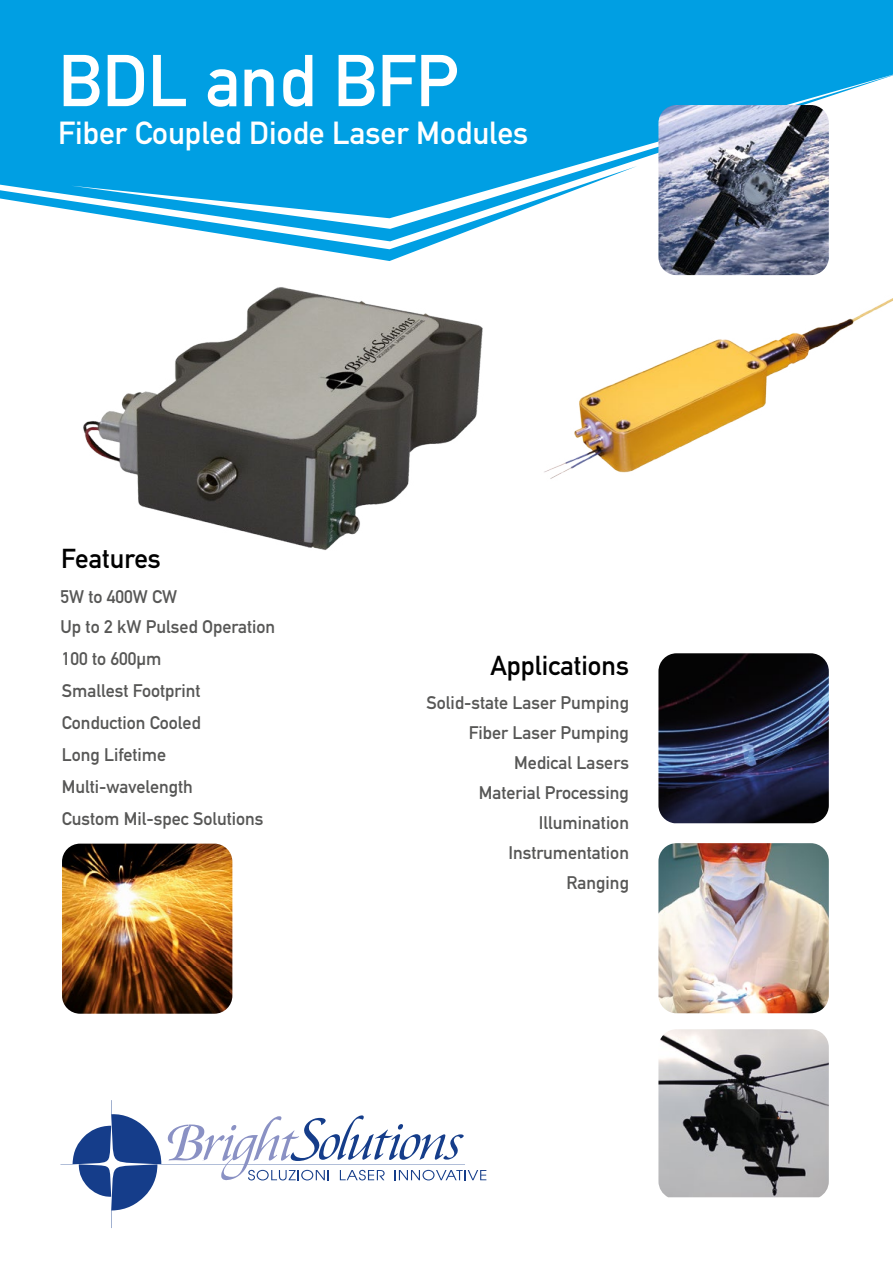
<style>
.page{position:relative;width:893px;height:1263px;background:#fff}
.page>*{position:absolute;margin:0;border:0;box-sizing:border-box;transform-origin:0 0}
.t1{font:72px "Alte DIN1451 Mittelschrift";color:#fff}
.t2{font:700 31.5px "DIN Alternate";color:#fff}
.t3{font:700 27px "DIN Alternate";color:#000}
.t4{font:700 18px/30px "DIN Alternate";color:#575756}
</style>
<div class="page">
<svg style="left:0;top:0;width:893px;height:160px;background:#15a6e5"></svg>
<svg style="left:0;top:52px;width:637px;height:209px;fill:#009fe3"></svg>
<img style="left:658px;top:1029px;width:171px;height:168px">
<img style="left:658px;top:843px;width:171px;height:170px">
<img style="left:658px;top:105px;width:171px;height:130px">
<img style="left:83px;top:287px;width:400px;height:263px">
<img style="left:498px;top:235px;width:395px;height:244px">
<img style="left:658px;top:653px;width:171px;height:170px">
<img style="left:62px;top:844px;width:170px;height:170px">
<svg style="left:60px;top:1100px;width:426px;height:128px"></svg>
<h1 class="t1" style="left:58px;top:37px;width:402px">BDL and BFP</h1>
<h2 class="t2" style="left:58px;top:109px;width:472px">Fiber Coupled Diode Laser Modules</h2>
<h3 class="t3" style="left:61px;top:538px;width:101px">Features</h3>
<p class="t4" style="left:61px;top:580px;width:216px">5W to 400W CW<br>Up to 2 kW Pulsed Operation</p>
<p class="t4" style="left:62px;top:641px;width:203px;line-height:32px">100 to 600µm<br>Smallest Footprint<br>Conduction Cooled<br>Long Lifetime<br>Multi-wavelength<br>Custom Mil-spec Solutions</p>
<h3 class="t3" style="left:490px;top:645px;width:140px">Applications</h3>
<p class="t4" style="left:426px;top:686px;width:204px;text-align:right">Solid-state Laser Pumping<br>Fiber Laser Pumping<br>Medical Lasers<br>Material Processing<br>Illumination<br>Instrumentation<br>Ranging</p>
</div>
